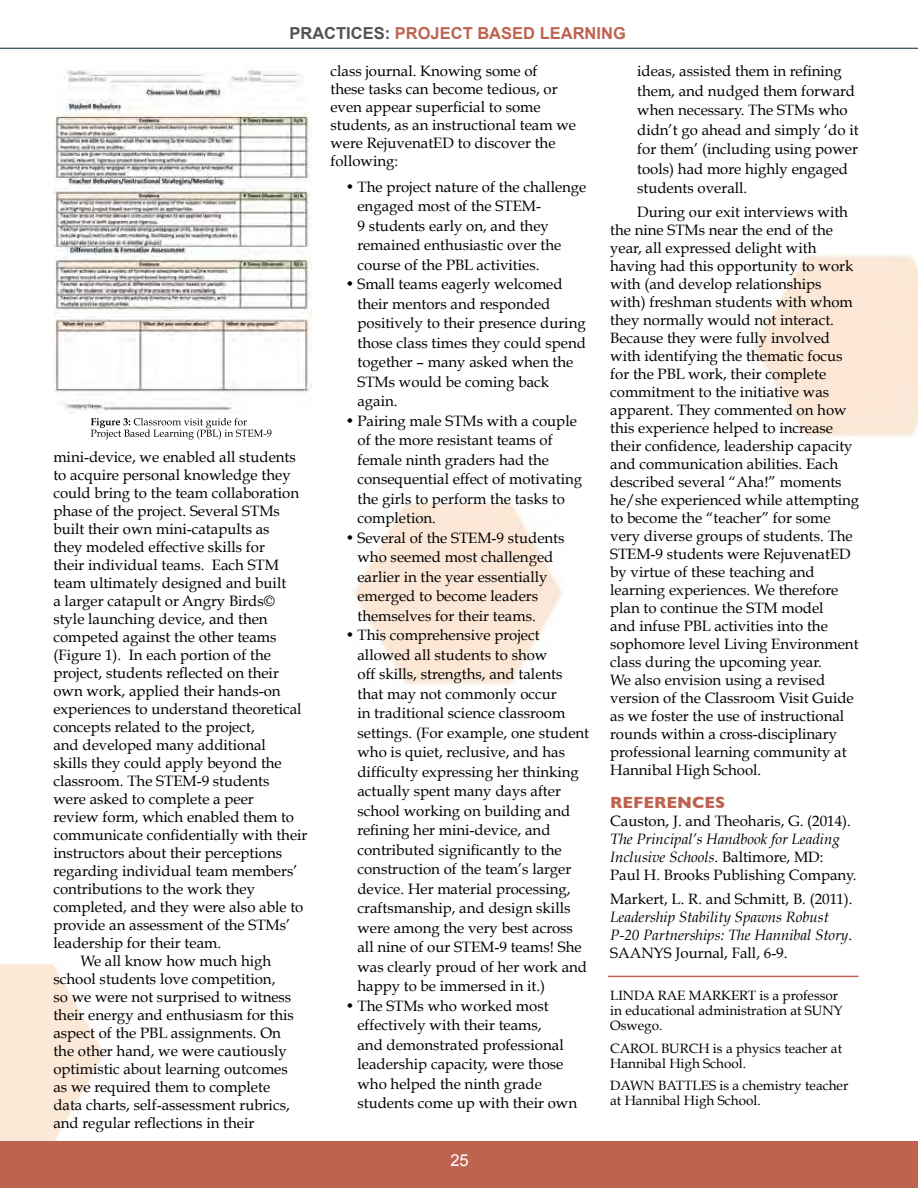
<style>
.page{position:relative;width:918px;height:1188px;background:#fff}
.page>*{position:absolute;margin:0;border:0;box-sizing:border-box;transform-origin:0 0}
.t1{font:700 16.5px "Arial";color:#be6350}
.t2{font:700 16.5px "Gill Sans";color:#be6350}
.t3{font:16.5px "Arial";color:#fff}
.t4{font:15px/19.5px "Book Antiqua";color:#000}
.t5{font:italic 15px/18px "Book Antiqua";color:#000}
.t6{font:13.5px/15px "Book Antiqua";color:#000}
.s1{color:#515254}
.s2{font-style:normal}
</style>
<div class="page">
<img style="left:0;top:963px;width:108px;height:179px">
<hr style="left:0;top:48px;width:918px;height:1px;background:#00232f">
<div style="left:0;top:1142px;width:918px;height:46px;background:#be6350"></div>
<hr style="left:608px;top:976px;width:251px;height:1px;background:#be6350">
<img style="left:54px;top:70px;width:257px;height:343px">
<svg style="left:91px;top:418px;width:180px;height:22px"></svg>
<p class="t1" style="left:289px;top:22px;width:338px"><span class="s1">PRACTICES:</span> PROJECT BASED LEARNING</p>
<p class="t4" style="left:53px;top:447px;width:244px">mini-device, we enabled all students</p>
<p class="t4" style="left:53px;top:465px;width:239px">to acquire personal knowledge they</p>
<p class="t4" style="left:53px;top:483px;width:247px">could bring to the team collaboration</p>
<p class="t4" style="left:53px;top:501px;width:228px">phase of the project. Several STMs</p>
<p class="t4" style="left:53px;top:519px;width:218px">built their own mini-catapults as</p>
<p class="t4" style="left:53px;top:537px;width:213px">they modeled effective skills for</p>
<p class="t4" style="left:53px;top:555px;width:227px">their individual teams. Each STM</p>
<p class="t4" style="left:53px;top:573px;width:234px">team ultimately designed and built</p>
<p class="t4" style="left:53px;top:591px;width:223px">a larger catapult or Angry Birds©</p>
<p class="t4" style="left:53px;top:609px;width:216px">style launching device, and then</p>
<p class="t4" style="left:53px;top:627px;width:225px">competed against the other teams</p>
<p class="t4" style="left:53px;top:645px;width:219px">(Figure 1). In each portion of the</p>
<p class="t4" style="left:53px;top:663px;width:227px">project, students reflected on their</p>
<p class="t4" style="left:53px;top:681px;width:229px">own work, applied their hands-on</p>
<p class="t4" style="left:53px;top:699px;width:250px">experiences to understand theoretical</p>
<p class="t4" style="left:53px;top:717px;width:203px">concepts related to the project,</p>
<p class="t4" style="left:53px;top:735px;width:214px">and developed many additional</p>
<p class="t4" style="left:53px;top:753px;width:230px">skills they could apply beyond the</p>
<p class="t4" style="left:53px;top:771px;width:218px">classroom. The STEM-9 students</p>
<p class="t4" style="left:53px;top:789px;width:202px">were asked to complete a peer</p>
<p class="t4" style="left:53px;top:807px;width:242px">review form, which enabled them to</p>
<p class="t4" style="left:53px;top:825px;width:256px">communicate confidentially with their</p>
<p class="t4" style="left:53px;top:843px;width:230px">instructors about their perceptions</p>
<p class="t4" style="left:53px;top:861px;width:246px">regarding individual team members’</p>
<p class="t4" style="left:53px;top:879px;width:203px">contributions to the work they</p>
<p class="t4" style="left:53px;top:897px;width:252px">completed, and they were also able to</p>
<p class="t4" style="left:53px;top:915px;width:238px">provide an assessment of the STMs’</p>
<p class="t4" style="left:53px;top:933px;width:169px">leadership for their team.</p>
<p class="t4" style="left:80px;top:951px;width:192px">We all know how much high</p>
<p class="t4" style="left:53px;top:969px;width:224px">school students love competition,</p>
<p class="t4" style="left:53px;top:987px;width:239px">so we were not surprised to witness</p>
<p class="t4" style="left:53px;top:1005px;width:242px">their energy and enthusiasm for this</p>
<p class="t4" style="left:53px;top:1023px;width:229px">aspect of the PBL assignments. On</p>
<p class="t4" style="left:53px;top:1041px;width:235px">the other hand, we were cautiously</p>
<p class="t4" style="left:53px;top:1059px;width:236px">optimistic about learning outcomes</p>
<p class="t4" style="left:53px;top:1077px;width:218px">as we required them to complete</p>
<p class="t4" style="left:53px;top:1095px;width:238px">data charts, self-assessment rubrics,</p>
<p class="t4" style="left:53px;top:1113px;width:202px">and regular reflections in their</p>
<p class="t4" style="left:330px;top:62px;width:247px;line-height:18px">class journal. Knowing some of<br>these tasks can become tedious, or even appear superficial to some students, as an instructional team we were RejuvenatED to discover the following:</p>
<p class="t4" style="left:357px;top:177px;width:231px;text-indent:-12px">• The project nature of the challenge engaged most of the STEM-<br>9 students early on, and they remained enthusiastic over the course of the PBL activities.</p>
<p class="t4" style="left:357px;top:275px;width:230px;text-indent:-12px">• Small teams eagerly welcomed their mentors and responded positively to their presence during those class times they could spend together – many asked when the<br>STMs would be coming back again.</p>
<p class="t4" style="left:357px;top:411px;width:226px;text-indent:-12px">• Pairing male STMs with a couple of the more resistant teams of female ninth graders had the consequential effect of motivating the girls to perform the tasks to completion.</p>
<p class="t4" style="left:357px;top:528px;width:209px;text-indent:-12px">• Several of the STEM-9 students who seemed most challenged earlier in the year essentially emerged to become leaders themselves for their teams.</p>
<p class="t4" style="left:357px;top:626px;width:233px;text-indent:-12px">• This comprehensive project allowed all students to show<br>off skills, strengths, and talents that may not commonly occur<br>in traditional science classroom settings. (For example, one student who is quiet, reclusive, and has difficulty expressing her thinking actually spent many days after school working on building and refining her mini-device, and contributed significantly to the construction of the team’s larger device. Her material processing, craftsmanship, and design skills were among the very best across all nine of our STEM-9 teams! She was clearly proud of her work and happy to be immersed in it.)</p>
<p class="t4" style="left:357px;top:996px;width:221px;text-indent:-12px">• The STMs who worked most effectively with their teams,<br>and demonstrated professional leadership capacity, were those who helped the ninth grade students come up with their own</p>
<p class="t3" style="left:450px;top:1149px;width:20px">25</p>
<p class="t4" style="left:637px;top:61px;width:223px">ideas, assisted them in refining them, and nudged them forward when necessary. The STMs who didn’t go ahead and simply ‘do it for them’ (including using power tools) had more highly engaged students overall.</p>
<p class="t4" style="left:610px;top:203px;width:251px;line-height:18px;text-indent:27px">During our exit interviews with the nine STMs near the end of the year, all expressed delight with having had this opportunity to work with (and develop relationships with) freshman students with whom they normally would not interact.<br>Because they were fully involved with identifying the thematic focus for the PBL work, their complete commitment to the initiative was apparent. They commented on how this experience helped to increase their confidence, leadership capacity and communication abilities. Each described several “Aha!” moments he/she experienced while attempting to become the “teacher” for some very diverse groups of students. The STEM-9 students were RejuvenatED by virtue of these teaching and learning experiences. We therefore plan to continue the STM model<br>and infuse PBL activities into the sophomore level Living Environment class during the upcoming year.<br>We also envision using a revised version of the Classroom Visit Guide as we foster the use of instructional rounds within a cross-disciplinary professional learning community at Hannibal High School.</p>
<p class="t2" style="left:610px;top:793px;width:116px">REFERENCES</p>
<p class="t4" style="left:610px;top:811px;width:242px">Causton, J. and Theoharis, G. (2014).</p>
<p class="t5" style="left:610px;top:830px;width:248px">The Principal’s Handbook for Leading<br>Inclusive Schools<span class="s2">. Baltimore, MD:<br>Paul H. Brooks Publishing Company.</span></p>
<p class="t4" style="left:610px;top:889px;width:244px">Markert, L. R. and Schmitt, B. (2011).</p>
<p class="t5" style="left:610px;top:908px;width:243px">Leadership Stability Spawns Robust<br>P-20 Partnerships: The Hannibal Story<span class="s2">.<br>SAANYS Journal, Fall, 6-9.</span></p>
<p class="t6" style="left:610px;top:988px;width:234px">LINDA RAE MARKERT is a professor in educational administration at SUNY<br>Oswego.</p>
<p class="t6" style="left:610px;top:1041px;width:233px">CAROL BURCH is a physics teacher at<br>Hannibal High School.</p>
<p class="t6" style="left:610px;top:1078px;width:240px">DAWN BATTLES is a chemistry teacher at Hannibal High School.</p>
</div>
